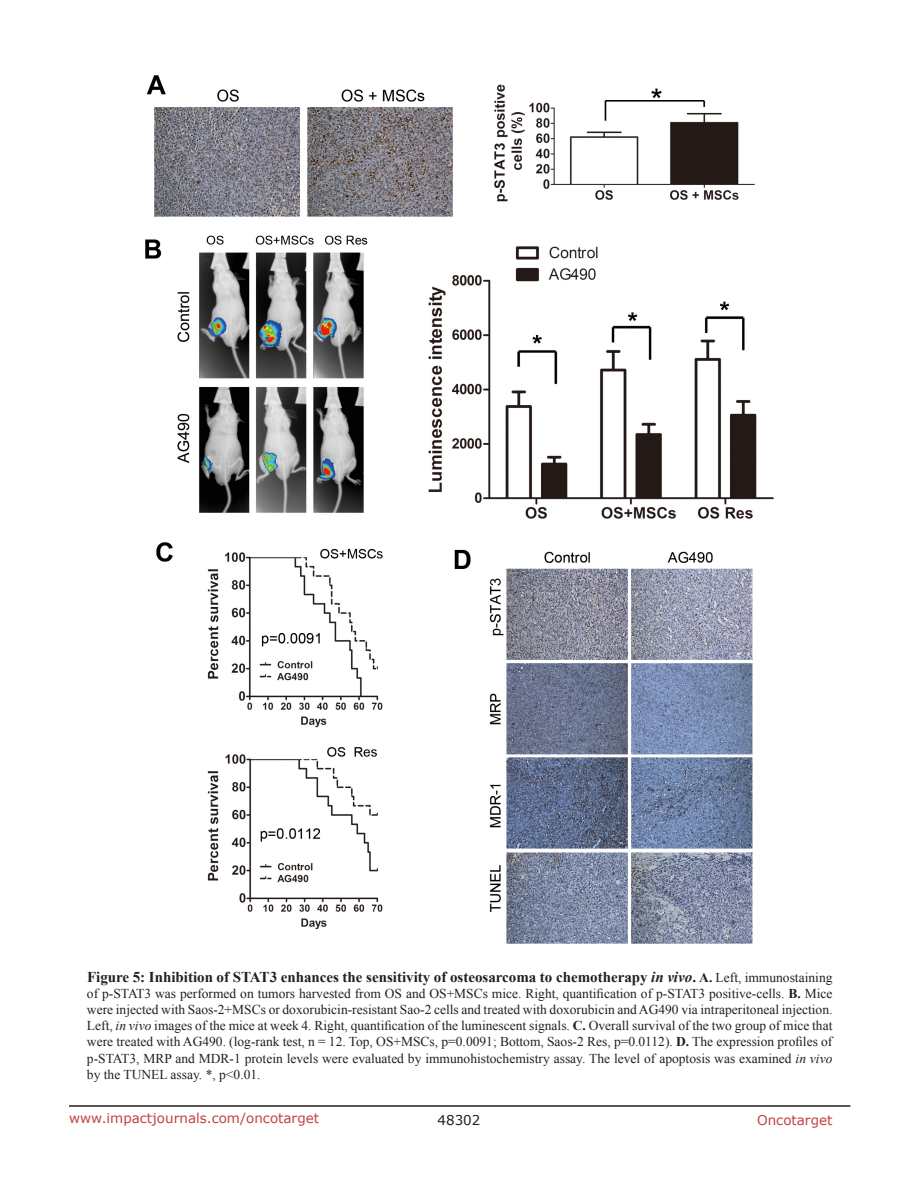
<style>
.page{position:relative;width:918px;height:1188px;background:#fff}
.page>*{position:absolute;margin:0;border:0;box-sizing:border-box;transform-origin:0 0}
.t1{font:700 15px "Times New Roman";color:#231f20}
.t2{font:13.5px/16.2px "Times New Roman";color:#231f20;text-align:justify}
.t3{font:13.5px "Verdana";color:#c24141}
.t4{font:13.5px "Verdana";color:#231f20}
.s1{font-style:italic}
.s2{font-size:13.5px}
.s3{font-weight:400;font-size:13.5px}
.s4{font-weight:700}
</style>
<div class="page">
<hr style="left:69px;top:1105px;width:781px;height:2px;background:#231f20">
<img style="left:145px;top:75px;width:629px;height:869px">
<p class="t1" style="left:87px;top:966px;width:747px">Figure 5: Inhibition of STAT3 enhances the sensitivity of osteosarcoma to chemotherapy <span class="s1">in vivo</span>. <span class="s2">A.</span> <span class="s3">Left, immunostaining</span></p>
<p class="t2" style="left:87px;top:985px;width:747px">of p-STAT3 was performed on tumors harvested from OS and OS+MSCs mice. Right, quantification of p-STAT3 positive-cells. <span class="s4">B.</span> Mice were injected with Saos-2+MSCs or doxorubicin-resistant Sao-2 cells and treated with doxorubicin and AG490 via intraperitoneal injection.<br>Left, <span class="s1">in vivo</span> images of the mice at week 4. Right, quantification of the luminescent signals. <span class="s4">C.</span> Overall survival of the two group of mice that were treated with AG490. (log-rank test, n = 12. Top, OS+MSCs, p=0.0091; Bottom, Saos-2 Res, p=0.0112). <span class="s4">D.</span> The expression profiles of p-STAT3, MRP and MDR-1 protein levels were evaluated by immunohistochemistry assay. The level of apoptosis was examined <span class="s1">in vivo </span>by the TUNEL assay. *, p&lt;0.01.</p>
<p class="t3" style="left:69px;top:1109px;width:252px">www.impactjournals.com/oncotarget</p>
<p class="t4" style="left:438px;top:1111px;width:44px">48302</p>
<p class="t3" style="left:757px;top:1111px;width:77px">Oncotarget</p>
</div>
